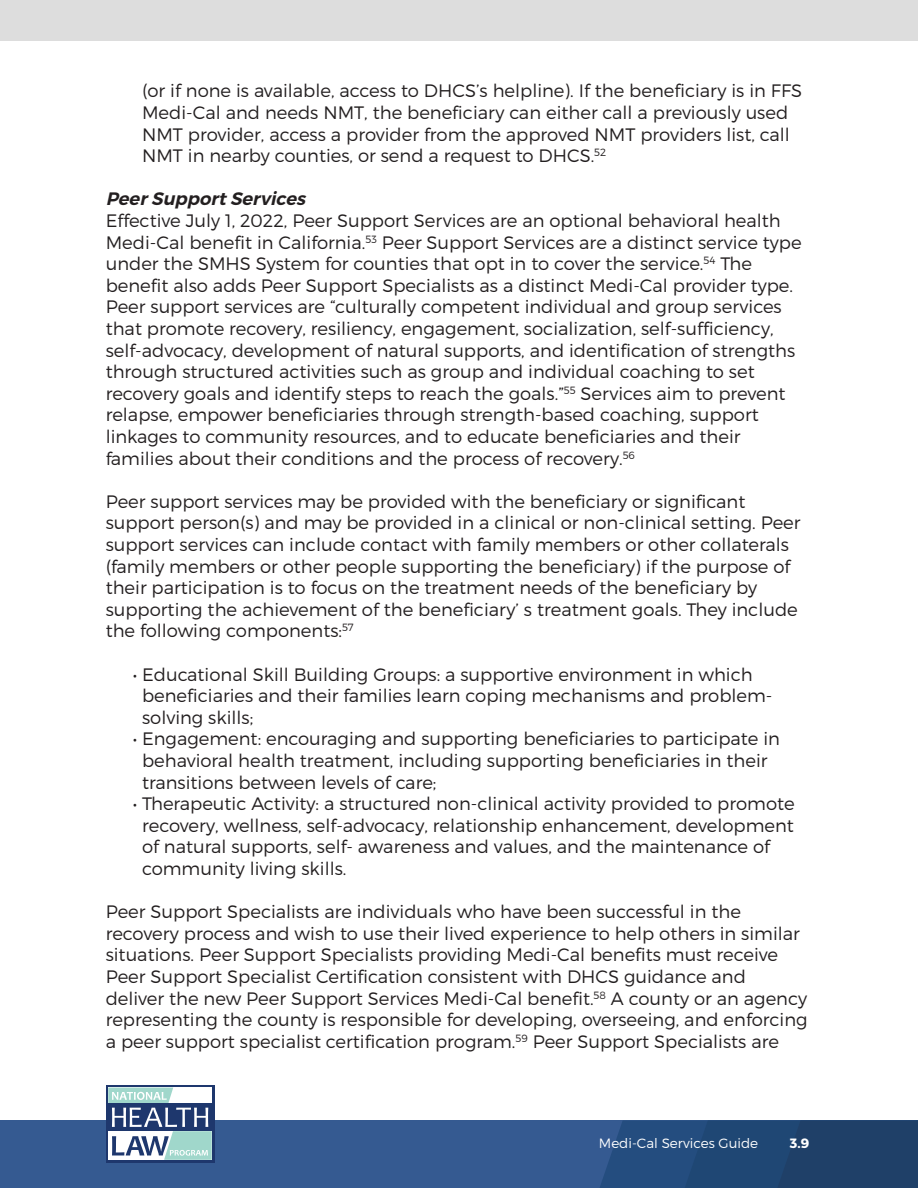
<style>
.page{position:relative;width:918px;height:1188px;background:#fff}
.page>*{position:absolute;margin:0;border:0;box-sizing:border-box;transform-origin:0 0}
.t1{font:300 18px/21.6px "Montserrat";color:#231f20}
.t2{font:italic 600 18px "Montserrat";color:#231f20}
.t3{font:300 13.5px "Montserrat";color:#fff}
.t4{font:700 13.5px "Montserrat";color:#fff}
</style>
<div class="page">
<div style="left:0;top:1120px;width:918px;height:68px;background:#355a91"></div>
<svg style="left:600px;top:1120px;width:318px;height:68px;background:#214673"></svg>
<svg style="left:106px;top:1085px;width:109px;height:78px"></svg>
<svg style="left:108px;top:1088px;width:104px;height:72px;background:#91a8ba"></svg>
<div style="left:0;top:0;width:918px;height:40px;background:#ddd"></div>
<p class="t1" style="left:142px;top:80px;width:662px">(or if none is available, access to DHCS’s helpline). If the beneficiary is in FFS Medi-Cal and needs NMT, the beneficiary can either call a previously used NMT provider, access a provider from the approved NMT providers list, call NMT in nearby counties, or send a request to DHCS.<sup>52</sup></p>
<p class="t2" style="left:106px;top:188px;width:206px">PeerSupportServices</p>
<p class="t1" style="left:106px;top:209px;width:698px">Effective July 1, 2022, Peer Support Services are an optional behavioral health Medi-Cal benefit in California.<sup>53</sup> Peer Support Services are a distinct service type under the SMHS System for counties that opt in to cover the service.<sup>54</sup> The benefit also adds Peer Support Specialists as a distinct Medi-Cal provider type.<br>Peer support services are “culturally competent individual and group services that promote recovery, resiliency, engagement, socialization, self-sufficiency, self-advocacy, development of natural supports, and identification of strengths through structured activities such as group and individual coaching to set recovery goals and identify steps to reach the goals.”<sup>55</sup> Services aim to prevent relapse, empower beneficiaries through strength-based coaching, support linkages to community resources, and to educate beneficiaries and their families about their conditions and the process of recovery.<sup>56</sup></p>
<p class="t1" style="left:106px;top:490px;width:696px">Peer support services may be provided with the beneficiary or significant support person(s) and may be provided in a clinical or non-clinical setting. Peer support services can include contact with family members or other collaterals (family members or other people supporting the beneficiary) if the purpose of their participation is to focus on the treatment needs of the beneficiary by supporting the achievement of the beneficiary’ s treatment goals. They include the following components:<sup>57</sup></p>
<p class="t1" style="left:142px;top:663px;width:632px;text-indent:-9px">• Educational Skill Building Groups: a supportive environment in which beneficiaries and their families learn coping mechanisms and problem&shy;solving skills;</p>
<p class="t1" style="left:142px;top:728px;width:639px;text-indent:-9px">• Engagement: encouraging and supporting beneficiaries to participate in behavioral health treatment, including supporting beneficiaries in their transitions between levels of care;</p>
<p class="t1" style="left:142px;top:793px;width:654px;text-indent:-9px">• Therapeutic Activity: a structured non-clinical activity provided to promote recovery, wellness, self-advocacy, relationship enhancement, development of natural supports, self- awareness and values, and the maintenance of community living skills.</p>
<p class="t1" style="left:106px;top:901px;width:703px">Peer Support Specialists are individuals who have been successful in the recovery process and wish to use their lived experience to help others in similar situations. Peer Support Specialists providing Medi-Cal benefits must receive Peer Support Specialist Certification consistent with DHCS guidance and deliver the new Peer Support Services Medi-Cal benefit.<sup>58</sup> A county or an agency representing the county is responsible for developing, overseeing, and enforcing a peer support specialist certification program.<sup>59</sup> Peer Support Specialists are</p>
<p class="t3" style="left:599px;top:1135px;width:161px">Medi-Cal Services Guide</p>
<p class="t4" style="left:790px;top:1135px;width:21px">3.9</p>
</div>
